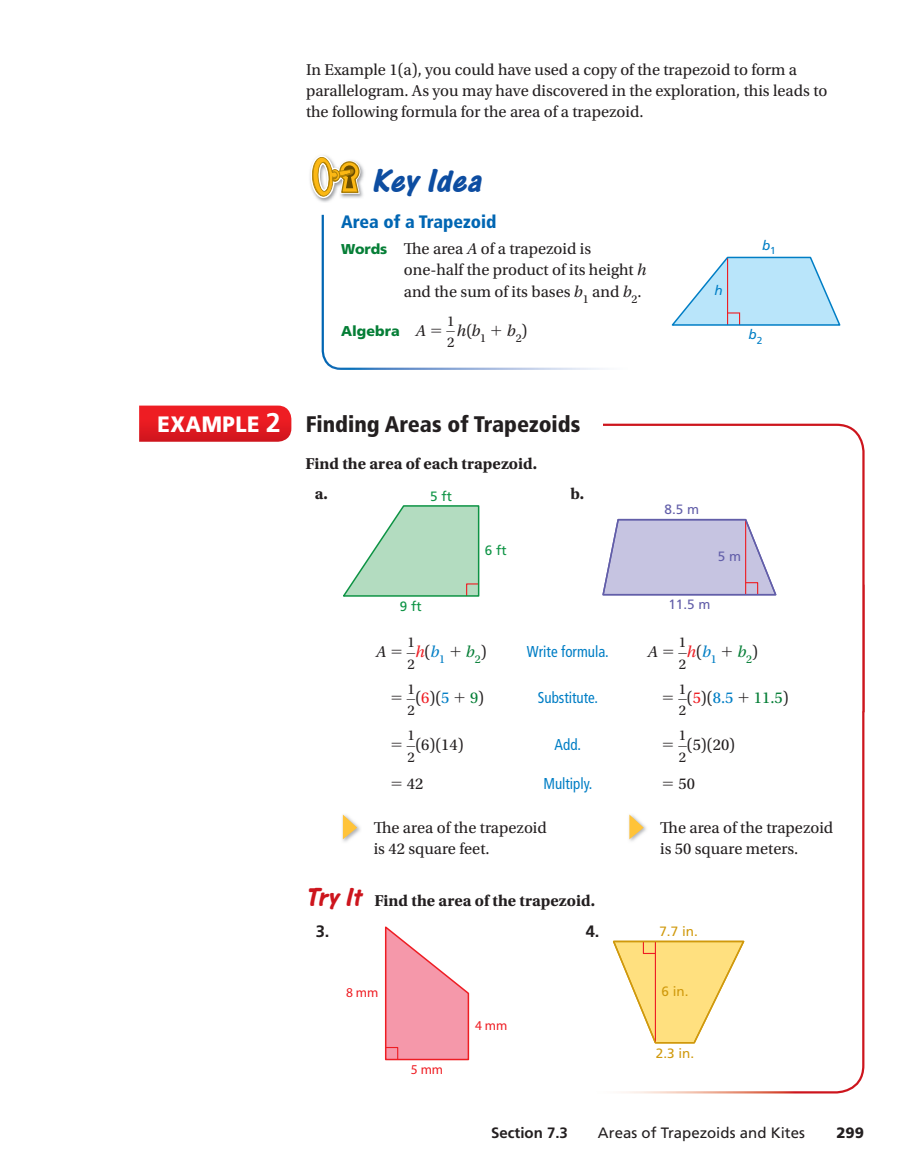
<style>
.page{position:relative;width:918px;height:1175px;background:#fff}
.page>*{position:absolute;margin:0;border:0;box-sizing:border-box;transform-origin:0 0}
.t1{font:italic 700 34.5px "One Stroke Script Com";color:#0d4da1}
.t2{font:900 condensed 22.5px "Frutiger LT Std";color:#231f20}
.t3{font:900 condensed 18px "Frutiger LT Std";color:#0166b3}
.t4{font:16.5px/21px "Utopia Std";color:#231f20}
.t5{font:700 16.5px/30.8px "Utopia Std";color:#231f20}
.t6{font:italic 16.5px "Utopia Std";color:#231f20}
.t7{font:700 16.5px "Frutiger LT Std";color:#231f20}
.t8{font:condensed 15.75px "Frutiger LT Std";color:#007ec5;scale:.95 1}
.t9{font:15px "Frutiger LT Std";color:#231f20}
.t10{font:700 15px "Frutiger LT Std";color:#231f20}
.t11{font:900 15px "Frutiger LT Std";color:#231f20}
.t12{font:14.85px/21.3px "Utopia Std";color:#231f20}
.t13{font:900 14.25px "Frutiger LT Std";color:#057e36}
.t14{font:13.5px "Frutiger LT Std";color:#d0990c}
.t15{font:13.5px "Frutiger LT Std";color:#625ea9}
.t16{font:13.5px "Frutiger LT Std";color:#0d9344}
.t17{font:13.5px "Frutiger";color:#ee1d23}
.t18{font:italic 13.5px "Frutiger LT Std";color:#007ec5}
.s1{font-family:"Frutiger LT Std";font-weight:900;font-size:14.25px;color:#057e36}
.s2{font-style:italic}
.s3{font-family:"Utopia Std";font-weight:400;font-style:italic;font-size:16.5px;color:#231f20}
.s4{font-style:normal}
.s5{font-stretch:normal;font-size:22.35px;color:#fff}
.s6{font-weight:700;font-stretch:normal;font-size:27px;color:#fff}
.s7{font-style:italic;color:#ee1d23}
.s8{font-style:italic;color:#007ec5}
.s9{font-style:italic;color:#057e36}
.s10{color:#ee1d23}
.s11{color:#007ec5}
.s12{color:#057e36}
.s13{font-family:"One Stroke Script Com";font-style:italic;font-size:27px;color:#cd151d}
</style>
<div class="page">
<svg style="left:621px;top:714px;width:244px;height:380px"></svg>
<svg style="left:321px;top:214px;width:282px;height:156px"></svg>
<img style="left:319px;top:166px;width:45px;height:36px">
<svg style="left:310px;top:155px;width:52px;height:45px"></svg>
<svg style="left:603px;top:423px;width:262px;height:291px"></svg>
<svg style="left:139px;top:405px;width:152px;height:37px;background:#e42228"></svg>
<svg style="left:343px;top:505px;width:137px;height:92px"></svg>
<svg style="left:602px;top:518px;width:176px;height:78px;background:#c8c5e0"></svg>
<img style="left:342px;top:814px;width:18px;height:28px">
<svg style="left:343px;top:814px;width:14px;height:25px"></svg>
<img style="left:628px;top:813px;width:20px;height:30px">
<svg style="left:629px;top:814px;width:15px;height:25px"></svg>
<svg style="left:385px;top:926px;width:85px;height:135px"></svg>
<svg style="left:613px;top:940px;width:133px;height:104px"></svg>
<svg style="left:671px;top:256px;width:170px;height:70px"></svg>
<svg style="left:431px;top:328px;width:10px;height:4px"></svg>
<svg style="left:492px;top:325px;width:9px;height:10px"></svg>
<svg style="left:663px;top:649px;width:24px;height:4px"></svg>
<svg style="left:722px;top:646px;width:10px;height:10px"></svg>
<svg style="left:663px;top:696px;width:24px;height:4px"></svg>
<svg style="left:739px;top:693px;width:10px;height:10px"></svg>
<svg style="left:663px;top:742px;width:24px;height:4px"></svg>
<svg style="left:663px;top:781px;width:10px;height:4px"></svg>
<p class="t4" style="left:306px;top:60px;width:523px">In Example 1(a), you could have used a copy of the trapezoid to form a parallelogram. As you may have discovered in the exploration, this leads to the following formula for the area of a trapezoid.</p>
<h1 class="t1" style="left:372px;top:161px;width:117px">Key Idea</h1>
<p class="t3" style="left:341px;top:215px;width:157px">Area of a Trapezoid</p>
<p class="t4" style="left:404px;top:239px;width:244px;line-height:21.5px;text-indent:-63px"><span class="s1">Words</span> The area <span class="s2">A</span> of a trapezoid is one-half the product of its height <span class="s2">h </span>and the sum of its bases <span class="s2">b</span><sub>1</sub> and <span class="s2">b</span><sub>2</sub>.</p>
<p class="t13" style="left:341px;top:325px;width:86px">Algebra <span class="s3">A</span></p>
<p class="t12" style="left:447px;top:312px;width:9px">1<br>2</p>
<p class="t6" style="left:457px;top:324px;width:72px">h<span class="s4">(</span>b<sub>1</sub> b<sub>2</sub><span class="s4">)</span></p>
<p class="t18" style="left:714px;top:282px;width:10px">h</p>
<p class="t18" style="left:762px;top:237px;width:15px">b<sub>1</sub></p>
<p class="t18" style="left:749px;top:327px;width:15px">b<sub>2</sub></p>
<h2 class="t2" style="left:158px;top:415px;width:424px"><span class="s5">EXAMPLE</span> <span class="s6">2</span> Finding Areas of Trapezoids</h2>
<p class="t5" style="left:315px;top:449px;width:224px;text-indent:-9px">Find the area of each trapezoid. a.</p>
<p class="t5" style="left:571px;top:480px;width:15px">b.</p>
<p class="t16" style="left:430px;top:491px;width:23px">5 ft</p>
<p class="t16" style="left:400px;top:601px;width:23px">9 ft</p>
<p class="t16" style="left:485px;top:545px;width:23px">6 ft</p>
<p class="t15" style="left:665px;top:504px;width:36px">8.5 m</p>
<p class="t15" style="left:718px;top:551px;width:25px">5 m</p>
<p class="t15" style="left:668px;top:599px;width:44px">11.5 m</p>
<p class="t6" style="left:376px;top:645px;width:12px">A</p>
<p class="t12" style="left:407px;top:633px;width:9px">1<br>2</p>
<p class="t4" style="left:415px;top:642px;width:73px"><span class="s7">h</span>(<span class="s8">b</span><sub>1</sub> <span class="s9">b</span><sub>2</sub>)</p>
<p class="t8" style="left:527px;top:645px;width:88px">Write formula.</p>
<p class="t6" style="left:647px;top:645px;width:12px">A</p>
<p class="t12" style="left:679px;top:633px;width:9px">1<br>2</p>
<p class="t4" style="left:687px;top:642px;width:73px"><span class="s7">h</span>(<span class="s8">b</span><sub>1</sub> <span class="s9">b</span><sub>2</sub>)</p>
<p class="t12" style="left:407px;top:679px;width:9px">1<br>2</p>
<p class="t4" style="left:415px;top:689px;width:70px">(<span class="s10">6</span>)(<span class="s11">5</span> <span class="s12">9</span>)</p>
<p class="t8" style="left:538px;top:691px;width:65px">Substitute.</p>
<p class="t12" style="left:679px;top:679px;width:9px">1<br>2</p>
<p class="t4" style="left:687px;top:689px;width:103px">(<span class="s10">5</span>)(<span class="s11">8.5</span> <span class="s12">11.5</span>)</p>
<p class="t12" style="left:407px;top:726px;width:9px">1<br>2</p>
<p class="t4" style="left:415px;top:735px;width:50px">(6)(14)</p>
<p class="t8" style="left:555px;top:738px;width:29px">Add.</p>
<p class="t12" style="left:679px;top:726px;width:9px">1<br>2</p>
<p class="t4" style="left:687px;top:735px;width:50px">(5)(20)</p>
<p class="t4" style="left:407px;top:774px;width:18px">42</p>
<p class="t8" style="left:543px;top:777px;width:53px">Multiply.</p>
<p class="t4" style="left:678px;top:774px;width:18px">50</p>
<p class="t4" style="left:374px;top:818px;width:175px">The area of the trapezoid is 42 square feet.</p>
<p class="t4" style="left:660px;top:818px;width:175px">The area of the trapezoid is 50 square meters.</p>
<p class="t5" style="left:305px;top:886px;width:291px"><span class="s13">Try It</span> Find the area of the trapezoid.</p>
<p class="t7" style="left:316px;top:924px;width:15px">3.</p>
<p class="t7" style="left:586px;top:924px;width:15px">4.</p>
<p class="t14" style="left:659px;top:926px;width:40px">7.7 in.</p>
<p class="t17" style="left:346px;top:984px;width:34px">8 mm</p>
<p class="t17" style="left:411px;top:1061px;width:34px">5 mm</p>
<p class="t17" style="left:475px;top:1017px;width:34px">4 mm</p>
<p class="t14" style="left:662px;top:986px;width:29px">6 in.</p>
<p class="t14" style="left:656px;top:1048px;width:40px">2.3 in.</p>
<p class="t10" style="left:491px;top:1126px;width:78px">Section 7.3</p>
<p class="t9" style="left:598px;top:1126px;width:209px">Areas of Trapezoids and Kites</p>
<p class="t11" style="left:836px;top:1126px;width:29px">299</p>
</div>
